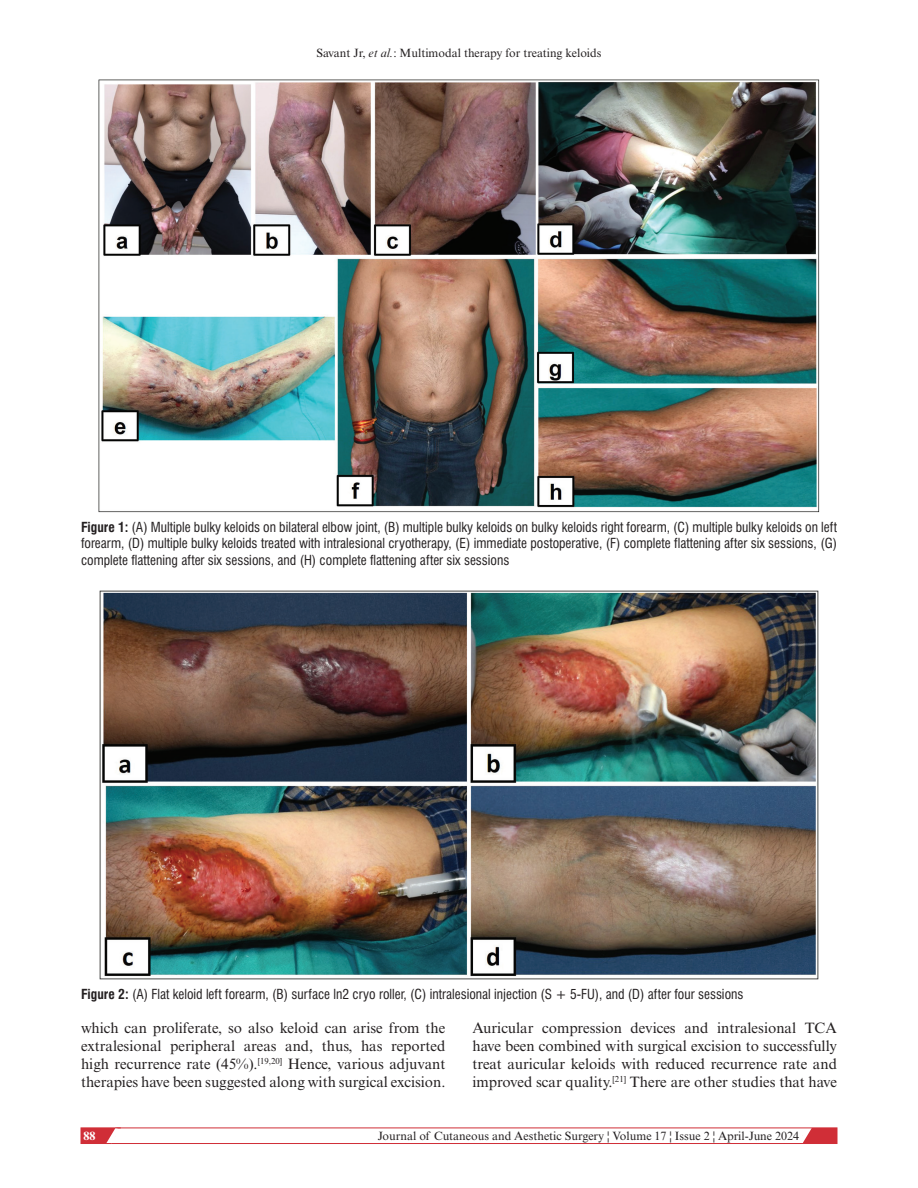
<style>
.page{position:relative;width:918px;height:1188px;background:#fff}
.page>*{position:absolute;margin:0;border:0;box-sizing:border-box;transform-origin:0 0}
.t1{font:15px/18px "Times New Roman MT Std";color:#231f20;text-align:justify}
.t2{font:condensed 13.5px/16.5px "Swiss 721 BT";color:#231f20;text-align:justify}
.t3{font:12px "Times New Roman MT Std";color:#231f20}
.t4{font:700 12px "Times New Roman MT Std";color:#fff}
.s1{font-style:italic}
.s2{font-weight:700}
</style>
<div class="page">
<svg style="left:798px;top:1127px;width:39px;height:15px"></svg>
<div style="left:81px;top:1128px;width:756px;height:16px;border:1px solid #d02e37"></div>
<svg style="left:81px;top:1127px;width:40px;height:17px"></svg>
<img style="left:99px;top:590px;width:720px;height:390px">
<img style="left:99px;top:80px;width:720px;height:432px">
<p class="t3" style="left:317px;top:46px;width:286px">Savant Jr, <span class="s1">et al.</span>: Multimodal therapy for treating keloids</p>
<p class="t2" style="left:81px;top:518px;width:758px"><span class="s2">Figure 1:</span> (A) Multiple bulky keloids on bilateral elbow joint, (B) multiple bulky keloids on bulky keloids right forearm, (C) multiple bulky keloids on left forearm, (D) multiple bulky keloids treated with intralesional cryotherapy, (E) immediate postoperative, (F) complete flattening after six sessions, (G) complete flattening after six sessions, and (H) complete flattening after six sessions</p>
<p class="t2" style="left:81px;top:986px;width:664px"><span class="s2">Figure 2:</span> (A) Flat keloid left forearm, (B) surface ln2 cryo roller, (C) intralesional injection (S + 5-FU), and (D) after four sessions</p>
<p class="t1" style="left:81px;top:1019px;width:366px">which can proliferate, so also keloid can arise from the extralesional peripheral areas and, thus, has reported high recurrence rate (45%).<sup>[19,20]</sup> Hence, various adjuvant therapies have been suggested along with surgical excision.</p>
<p class="t1" style="left:473px;top:1019px;width:366px">Auricular compression devices and intralesional TCA have been combined with surgical excision to successfully treat auricular keloids with reduced recurrence rate and improved scar quality.<sup>[21]</sup> There are other studies that have</p>
<p class="t4" style="left:83px;top:1128px;width:13px">88</p>
<p class="t3" style="left:378px;top:1129px;width:423px">Journal of Cutaneous and Aesthetic Surgery ¦ Volume 17 ¦ Issue 2 ¦ April-June 2024</p>
</div>
